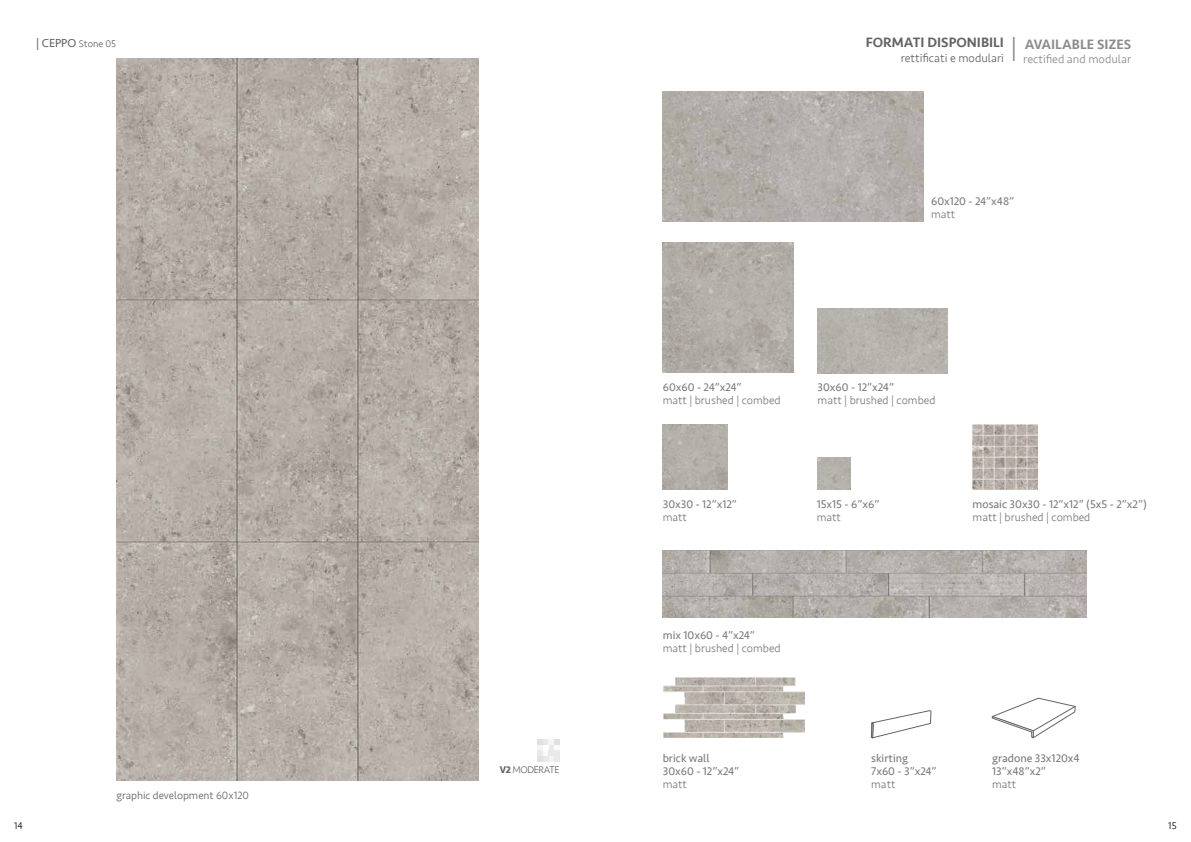
<style>
.page{position:relative;width:1191px;height:842px;background:#fff}
.page>*{position:absolute;margin:0;border:0;box-sizing:border-box;transform-origin:0 0}
.t1{font:500 14px "Seravek";color:#636466}
.t2{font:500 14px "Seravek";color:#8a8c8e}
.t3{font:300 12px "Seravek";color:#636466}
.t4{font:300 12px "Seravek";color:#8a8c8e}
.t5{font:11.5px/13px "Seravek";color:#797a7d}
.t6{font:300 11.5px "Seravek";color:#797a7d}
.t7{font:300 11px "Seravek";color:#636466}
.t8{font:300 10px "Seravek";letter-spacing:-.025em;color:#636466}
.t9{font:300 10px "Seravek";color:#000}
.s1{font-weight:400;font-size:12px}
.s2{font-weight:700}
</style>
<div class="page">
<img style="left:116px;top:58px;width:363px;height:722px">
<svg style="left:537px;top:739px;width:22px;height:22px"></svg>
<img style="left:663px;top:92px;width:260px;height:130px">
<img style="left:663px;top:242px;width:130px;height:131px">
<img style="left:817px;top:308px;width:131px;height:65px">
<img style="left:663px;top:425px;width:65px;height:65px">
<img style="left:817px;top:457px;width:33px;height:33px">
<img style="left:663px;top:551px;width:423px;height:67px">
<img style="left:972px;top:425px;width:65px;height:65px">
<img style="left:663px;top:677px;width:141px;height:61px">
<svg style="left:871px;top:710px;width:60px;height:28px"></svg>
<svg style="left:991px;top:698px;width:84px;height:40px"></svg>
<p class="t3" style="left:900px;top:51px;width:118px">rettificati e modulari <sup>|</sup></p>
<p class="t1" style="left:865px;top:34px;width:140px">FORMATI DISPONIBILI</p>
<p class="t8" style="left:36px;top:38px;width:82px"><span class="s1">| CEPPO</span> Stone 05</p>
<p class="t2" style="left:1024px;top:36px;width:108px">AVAILABLE SIZES</p>
<p class="t4" style="left:1023px;top:52px;width:109px">rectified and modular</p>
<p class="t7" style="left:116px;top:789px;width:134px">graphic development 60x120</p>
<p class="t8" style="left:500px;top:764px;width:61px"><span class="s2">V2</span> MODERATE</p>
<p class="t5" style="left:931px;top:194px;width:85px">60x120 - 24”x48”</p>
<p class="t6" style="left:931px;top:207px;width:26px">matt</p>
<p class="t5" style="left:663px;top:381px;width:80px">60x60 - 24”x24”</p>
<p class="t6" style="left:663px;top:393px;width:119px">matt | brushed | combed</p>
<p class="t5" style="left:663px;top:497px;width:76px">30x30 - 12”x12”</p>
<p class="t6" style="left:663px;top:510px;width:26px">matt</p>
<p class="t5" style="left:817px;top:381px;width:78px">30x60 - 12”x24”</p>
<p class="t6" style="left:817px;top:393px;width:119px">matt | brushed | combed</p>
<p class="t5" style="left:816px;top:497px;width:64px">15x15 - 6”x6”</p>
<p class="t6" style="left:816px;top:510px;width:26px">matt</p>
<p class="t5" style="left:972px;top:497px;width:176px">mosaic 30x30 - 12”x12” (5x5 - 2”x2”)</p>
<p class="t6" style="left:972px;top:510px;width:119px">matt | brushed | combed</p>
<p class="t5" style="left:663px;top:629px;width:94px">mix 10x60 - 4”x24”</p>
<p class="t6" style="left:663px;top:642px;width:119px">matt | brushed | combed</p>
<p class="t5" style="left:663px;top:751px;width:78px">brick wall<br>30x60 - 12”x24”</p>
<p class="t6" style="left:663px;top:777px;width:26px">matt</p>
<p class="t5" style="left:871px;top:751px;width:67px">skirting<br>7x60 - 3”x24”</p>
<p class="t6" style="left:871px;top:777px;width:26px">matt</p>
<p class="t5" style="left:992px;top:751px;width:89px">gradone 33x120x4<br>13”x48”x2”</p>
<p class="t6" style="left:992px;top:777px;width:26px">matt</p>
<p class="t9" style="left:14px;top:819px;width:10px">14</p>
<p class="t9" style="left:1168px;top:819px;width:10px">15</p>
</div>
